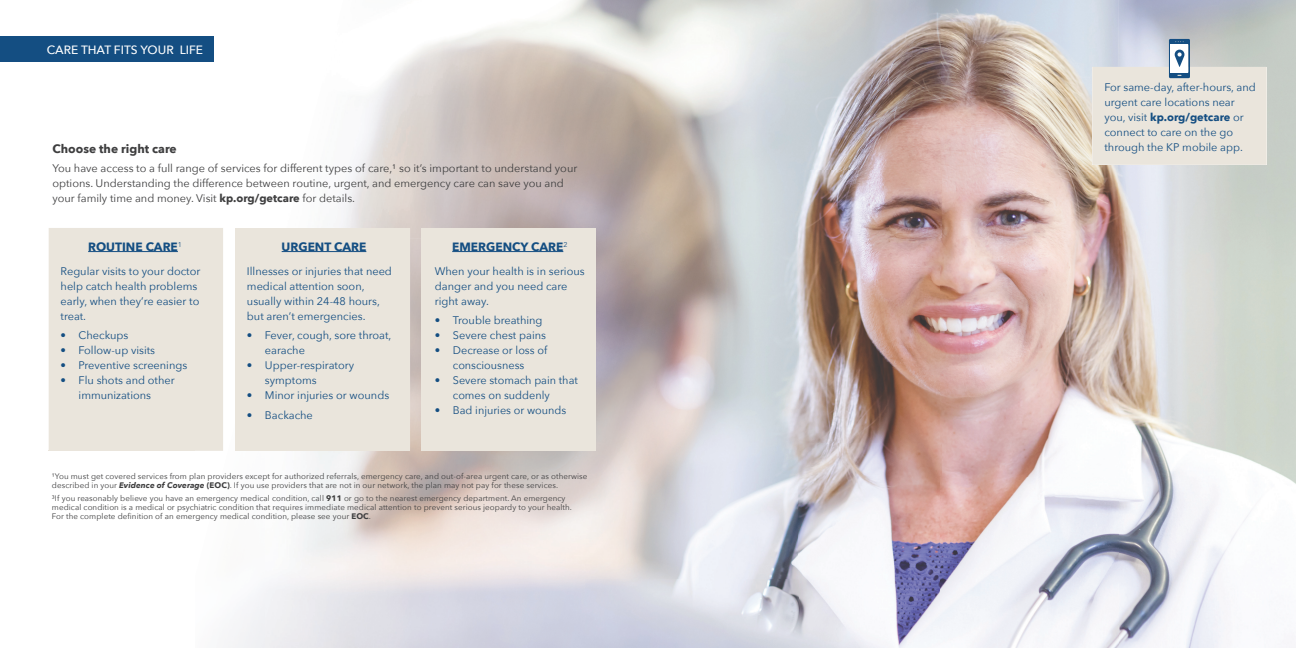
<style>
.page{position:relative;width:1296px;height:648px;background:#fff}
.page>*{position:absolute;margin:0;border:0;box-sizing:border-box;transform-origin:0 0}
.t1{font:700 12px "Avenir Next";color:#144e82}
.t2{font:500 12px "Avenir Next";color:#fff}
.t3{font:700 12px "Avenir Next";color:#3e3e3f}
.t4{font:11px/15px "Avenir Next";color:#144e82}
.t5{font:11px/15px "Avenir Next";color:#3e3e3f}
.t6{font:8px/9px "Avenir Next";letter-spacing:.01em;color:#3e3e3f}
.s1{font-weight:700}
.s2{font-weight:700;font-style:italic}
</style>
<div class="page">
<img style="left:195px;top:0;width:746px;height:170px">
<img style="left:941px;top:0;width:177px;height:648px">
<img style="left:1118px;top:165px;width:143px;height:483px">
<img style="left:799px;top:170px;width:142px;height:478px">
<img style="left:586px;top:409px;width:213px;height:239px">
<div style="left:0;top:36px;width:213px;height:25px;background:#144e82"></div>
<div style="left:421px;top:228px;width:175px;height:223px;background:#eae5dc"></div>
<div style="left:236px;top:228px;width:174px;height:223px;background:#eae5dc"></div>
<div style="left:49px;top:228px;width:174px;height:223px;background:#eae5dc"></div>
<hr style="left:88px;top:251px;width:90px;height:1px;background:#144e82">
<hr style="left:282px;top:251px;width:84px;height:1px;background:#144e82">
<hr style="left:452px;top:251px;width:111px;height:1px;background:#144e82">
<div style="left:1092px;top:67px;width:175px;height:98px;background:#eae5dc"></div>
<svg style="left:1169px;top:39px;width:21px;height:39px"></svg>
<h2 class="t2" style="left:47px;top:39px;width:158px">CARE THAT FITS YOUR LIFE</h2>
<h3 class="t3" style="left:52px;top:138px;width:126px">Choose the right care</h3>
<p class="t5" style="left:52px;top:160px;width:526px">You have access to a full range of services for different types of care,¹ so it’s important to understand your options. Understanding the difference between routine, urgent, and emergency care can save you and your family time and money. Visit <span class="s1">kp.org/getcare</span> for details.</p>
<h4 class="t1" style="left:88px;top:236px;width:95px">ROUTINE CARE<sup>1</sup></h4>
<p class="t4" style="left:61px;top:263px;width:141px">Regular visits to your doctor help catch health problems early, when they’re easier to treat.</p>
<p class="t4" style="left:61px;top:327px;width:69px">• Checkups</p>
<p class="t4" style="left:61px;top:342px;width:96px">• Follow-up visits</p>
<p class="t4" style="left:61px;top:357px;width:128px">• Preventive screenings</p>
<p class="t4" style="left:61px;top:372px;width:116px;text-align:center">• Flu shots and other immunizations</p>
<h4 class="t1" style="left:282px;top:236px;width:86px">URGENT CARE</h4>
<p class="t4" style="left:247px;top:263px;width:147px">Illnesses or injuries that need medical attention soon, usually within 24-48 hours, but aren’t emergencies.</p>
<p class="t4" style="left:265px;top:327px;width:128px;text-indent:-18px">• Fever, cough, sore throat, earache</p>
<p class="t4" style="left:265px;top:357px;width:91px;text-indent:-18px">• Upper-respiratory symptoms</p>
<p class="t4" style="left:247px;top:387px;width:144px">• Minor injuries or wounds</p>
<p class="t4" style="left:247px;top:407px;width:67px">• Backache</p>
<h4 class="t1" style="left:452px;top:236px;width:117px">EMERGENCY CARE<sup>2</sup></h4>
<p class="t4" style="left:435px;top:263px;width:151px">When your health is in serious danger and you need care right away.</p>
<p class="t4" style="left:435px;top:312px;width:109px">• Trouble breathing</p>
<p class="t4" style="left:435px;top:327px;width:113px">• Severe chest pains</p>
<p class="t4" style="left:435px;top:342px;width:114px;text-align:center">• Decrease or loss of consciousness</p>
<p class="t4" style="left:453px;top:372px;width:126px;text-indent:-18px">• Severe stomach pain that comes on suddenly</p>
<p class="t4" style="left:435px;top:402px;width:133px">• Bad injuries or wounds</p>
<p class="t6" style="left:52px;top:471px;width:537px">¹You must get covered services from plan providers except for authorized referrals, emergency care, and out-of-area urgent care, or as otherwise described in your <span class="s2">Evidence of Coverage</span> <span class="s1">(EOC)</span>. If you use providers that are not in our network, the plan may not pay for these services.</p>
<p class="t6" style="left:52px;top:494px;width:522px">³If you reasonably believe you have an emergency medical condition, call <span class="s1">911</span> or go to the nearest emergency department. An emergency medical condition is a medical or psychiatric condition that requires immediate medical attention to prevent serious jeopardy to your health.<br>For the complete definition of an emergency medical condition, please see your <span class="s1">EOC</span>.</p>
<p class="t4" style="left:1104px;top:79px;width:153px">For same-day, after-hours, and urgent care locations near you, visit <span class="s1">kp.org/getcare</span> or connect to care on the go through the KP mobile app.</p>
</div>
